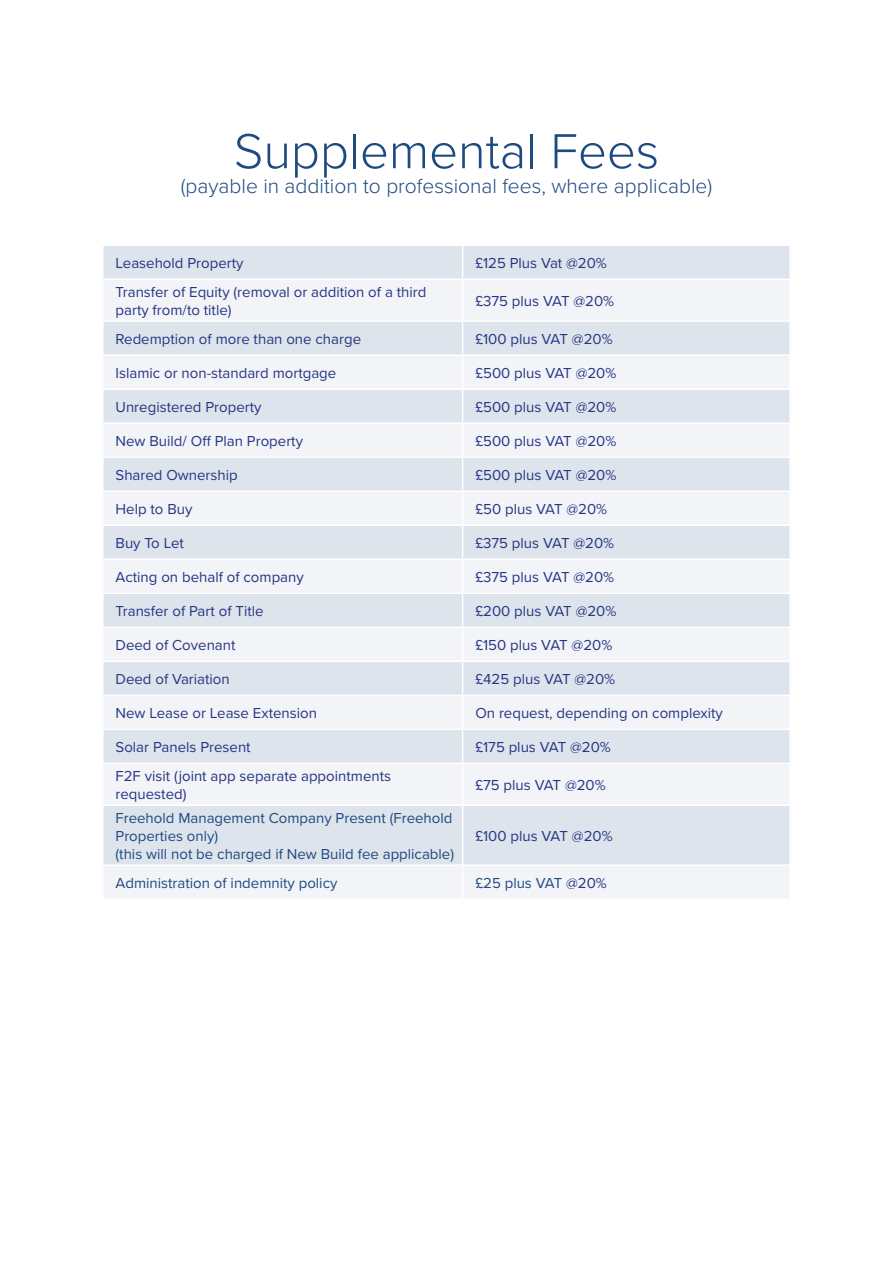
<style>
.page{position:relative;width:893px;height:1263px;background:#fff}
.page>*{position:absolute;margin:0;border:0;box-sizing:border-box;transform-origin:0 0}
.t1{font:300 51px "Proxima Nova";color:#1e4a82}
.t2{font:300 21px "Proxima Nova";color:#1e4a82}
.t3{font:15px/18px "Proxima Nova";color:#283583}
.t4{font:15px/18px "Proxima Nova";color:#1e4a82}
.s1{color:#283583}
</style>
<div class="page">
<div style="left:104px;top:246px;width:685px;height:33px;background:#dee4ec"></div>
<svg style="left:104px;top:280px;width:685px;height:618px;fill:#f2f4f8"></svg>
<hr style="left:462px;top:246px;width:1px;height:33px;background:#fff">
<hr style="left:462px;top:280px;width:1px;height:40px;background:#fff">
<hr style="left:102px;top:320px;width:361px;height:2px;background:#fff">
<hr style="left:463px;top:320px;width:328px;height:2px;background:#fff">
<hr style="left:462px;top:322px;width:1px;height:32px;background:#fff">
<hr style="left:102px;top:354px;width:361px;height:2px;background:#fff">
<hr style="left:463px;top:354px;width:328px;height:2px;background:#fff">
<hr style="left:462px;top:356px;width:1px;height:32px;background:#fff">
<hr style="left:102px;top:388px;width:361px;height:2px;background:#fff">
<hr style="left:463px;top:388px;width:328px;height:2px;background:#fff">
<hr style="left:462px;top:390px;width:1px;height:32px;background:#fff">
<hr style="left:102px;top:422px;width:361px;height:2px;background:#fff">
<hr style="left:463px;top:422px;width:328px;height:2px;background:#fff">
<hr style="left:462px;top:424px;width:1px;height:32px;background:#fff">
<hr style="left:102px;top:456px;width:361px;height:2px;background:#fff">
<hr style="left:463px;top:456px;width:328px;height:2px;background:#fff">
<hr style="left:462px;top:458px;width:1px;height:32px;background:#fff">
<hr style="left:102px;top:490px;width:361px;height:2px;background:#fff">
<hr style="left:463px;top:490px;width:328px;height:2px;background:#fff">
<hr style="left:462px;top:492px;width:1px;height:32px;background:#fff">
<hr style="left:102px;top:524px;width:361px;height:2px;background:#fff">
<hr style="left:463px;top:524px;width:328px;height:2px;background:#fff">
<hr style="left:462px;top:526px;width:1px;height:32px;background:#fff">
<hr style="left:102px;top:558px;width:361px;height:2px;background:#fff">
<hr style="left:463px;top:558px;width:328px;height:2px;background:#fff">
<hr style="left:462px;top:560px;width:1px;height:32px;background:#fff">
<hr style="left:102px;top:592px;width:361px;height:2px;background:#fff">
<hr style="left:463px;top:592px;width:328px;height:2px;background:#fff">
<hr style="left:462px;top:594px;width:1px;height:32px;background:#fff">
<hr style="left:102px;top:626px;width:361px;height:2px;background:#fff">
<hr style="left:463px;top:626px;width:328px;height:2px;background:#fff">
<hr style="left:462px;top:628px;width:1px;height:33px;background:#fff">
<hr style="left:102px;top:661px;width:361px;height:1px;background:#fff">
<hr style="left:463px;top:661px;width:328px;height:1px;background:#fff">
<hr style="left:462px;top:662px;width:1px;height:33px;background:#fff">
<hr style="left:102px;top:695px;width:361px;height:1px;background:#fff">
<hr style="left:463px;top:695px;width:328px;height:1px;background:#fff">
<hr style="left:462px;top:696px;width:1px;height:33px;background:#fff">
<hr style="left:102px;top:729px;width:361px;height:1px;background:#fff">
<hr style="left:463px;top:729px;width:328px;height:1px;background:#fff">
<hr style="left:462px;top:730px;width:1px;height:33px;background:#fff">
<hr style="left:102px;top:763px;width:361px;height:1px;background:#fff">
<hr style="left:463px;top:763px;width:328px;height:1px;background:#fff">
<hr style="left:462px;top:764px;width:1px;height:40px;background:#fff">
<hr style="left:102px;top:804px;width:361px;height:2px;background:#fff">
<hr style="left:463px;top:804px;width:328px;height:2px;background:#fff">
<hr style="left:462px;top:806px;width:1px;height:58px;background:#fff">
<hr style="left:102px;top:864px;width:361px;height:2px;background:#fff">
<hr style="left:463px;top:864px;width:328px;height:2px;background:#fff">
<hr style="left:462px;top:866px;width:1px;height:32px;background:#fff">
<h1 class="t1" style="left:234px;top:113px;width:427px">Supplemental Fees</h1>
<h2 class="t2" style="left:181px;top:171px;width:533px">(payable in addition to professional fees, where applicable)</h2>
<p class="t3" style="left:116px;top:254px;width:129px">Leasehold Property</p>
<p class="t3" style="left:475px;top:254px;width:133px">£125 Plus Vat @20%</p>
<p class="t3" style="left:116px;top:282px;width:312px">Transfer of Equity (removal or addition of a third party from/to title)</p>
<p class="t3" style="left:475px;top:291px;width:140px">£375 plus VAT @20%</p>
<p class="t3" style="left:116px;top:329px;width:247px">Redemption of more than one charge</p>
<p class="t3" style="left:475px;top:329px;width:139px">£100 plus VAT @20%</p>
<p class="t3" style="left:116px;top:363px;width:222px">Islamic or non-standard mortgage</p>
<p class="t3" style="left:475px;top:363px;width:142px">£500 plus VAT @20%</p>
<p class="t3" style="left:116px;top:397px;width:147px">Unregistered Property</p>
<p class="t3" style="left:475px;top:397px;width:142px">£500 plus VAT @20%</p>
<p class="t3" style="left:116px;top:431px;width:189px">New Build/ Off Plan Property</p>
<p class="t3" style="left:475px;top:431px;width:142px">£500 plus VAT @20%</p>
<p class="t3" style="left:116px;top:465px;width:124px">Shared Ownership</p>
<p class="t3" style="left:475px;top:465px;width:142px">£500 plus VAT @20%</p>
<p class="t3" style="left:116px;top:499px;width:78px">Help to Buy</p>
<p class="t3" style="left:475px;top:499px;width:133px">£50 plus VAT @20%</p>
<p class="t3" style="left:116px;top:534px;width:70px">Buy To Let</p>
<p class="t3" style="left:475px;top:534px;width:140px">£375 plus VAT @20%</p>
<p class="t3" style="left:116px;top:568px;width:190px">Acting on behalf of company</p>
<p class="t3" style="left:475px;top:568px;width:140px">£375 plus VAT @20%</p>
<p class="t3" style="left:116px;top:602px;width:150px">Transfer of Part of Title</p>
<p class="t3" style="left:475px;top:602px;width:142px">£200 plus VAT @20%</p>
<p class="t3" style="left:116px;top:636px;width:121px">Deed of Covenant</p>
<p class="t3" style="left:475px;top:636px;width:138px">£150 plus VAT @20%</p>
<p class="t3" style="left:116px;top:670px;width:116px">Deed of Variation</p>
<p class="t3" style="left:475px;top:670px;width:141px">£425 plus VAT @20%</p>
<p class="t3" style="left:116px;top:704px;width:203px">New Lease or Lease Extension</p>
<p class="t3" style="left:475px;top:704px;width:249px">On request, depending on complexity</p>
<p class="t3" style="left:116px;top:738px;width:137px">Solar Panels Present</p>
<p class="t3" style="left:475px;top:738px;width:137px">£175 plus VAT @20%</p>
<p class="t3" style="left:116px;top:767px;width:277px">F2F visit (joint app separate appointments requested)</p>
<p class="t3" style="left:475px;top:776px;width:132px">£75 plus VAT @20%</p>
<p class="t4" style="left:116px;top:808px;width:340px">Freehold Management Company Present (Freehold<br>Properties only)<br>(this will not be charged if New Build fee applicable)</p>
<p class="t3" style="left:475px;top:826px;width:139px">£100 plus VAT @20%</p>
<p class="t4" style="left:116px;top:873px;width:223px">Administration of indemnity policy</p>
<p class="t4" style="left:475px;top:873px;width:133px">£25 plus VAT <span class="s1">@20%</span></p>
</div>
